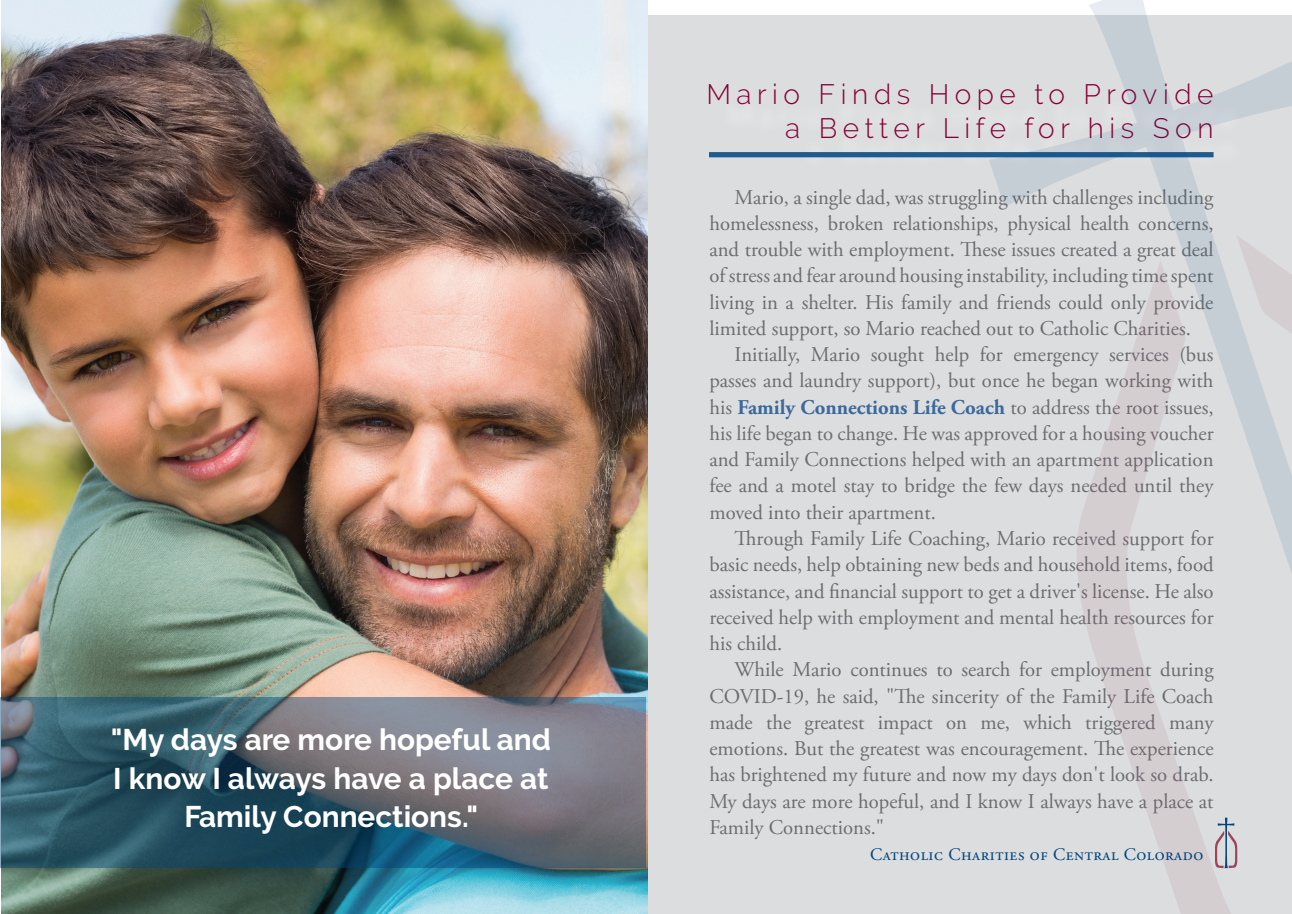
<style>
.page{position:relative;width:1292px;height:914px;background:#fff}
.page>*{position:absolute;margin:0;border:0;box-sizing:border-box;transform-origin:0 0}
.t1{font:700 29.75px/38.5px "Raleway";color:#fff;text-align:center}
.t2{font:300 28px/33.6px "Raleway";letter-spacing:.2em;color:#860037;text-align:right}
.t3{font:21px/26.2px "Adobe Garamond Pro";color:#6c6d70;text-align:justify}
.t4{font:17.5px "Adobe Garamond Pro";letter-spacing:.03em;color:#00447b}
.s1{font-weight:700;color:#3b699b}
</style>
<div class="page">
<div style="left:646px;top:16px;width:646px;height:898px;background:#dcdddf"></div>
<div style="left:709px;top:152px;width:504px;height:5px;background:#1e5b8f"></div>
<img style="left:2px;top:0;width:646px;height:914px">
<svg style="left:988px;top:0;width:304px;height:260px"></svg>
<svg style="left:1077px;top:260px;width:138px;height:654px"></svg>
<svg style="left:0;top:697px;width:646px;height:171px"></svg>
<svg style="left:1215px;top:235px;width:77px;height:679px"></svg>
<h1 class="t1" style="left:111px;top:720px;width:441px">"My days are more hopeful and<br>I know I always have a place at<br>Family Connections."</h1>
<h2 class="t2" style="left:706px;top:77px;width:509px">Mario Finds Hope to Provide a Better Life for his Son</h2>
<p class="t3" style="left:709px;top:184px;width:506px;text-indent:25px">Mario, a single dad, was struggling with challenges including homelessness, broken relationships, physical health concerns, and trouble with employment. These issues created a great deal of stress and fear around housing instability, including time spent living in a shelter. His family and friends could only provide limited support, so Mario reached out to Catholic Charities.</p>
<p class="t3" style="left:709px;top:342px;width:506px;text-indent:25px">Initially, Mario sought help for emergency services (bus passes and laundry support), but once he began working with his <span class="s1">Family Connections Life Coach</span> to address the root issues, his life began to change. He was approved for a housing voucher and Family Connections helped with an apartment application fee and a motel stay to bridge the few days needed until they moved into their apartment.</p>
<p class="t3" style="left:709px;top:526px;width:506px;text-indent:25px">Through Family Life Coaching, Mario received support for basic needs, help obtaining new beds and household items, food assistance, and financial support to get a driver's license. He also received help with employment and mental health resources for his child.</p>
<p class="t3" style="left:709px;top:657px;width:506px;text-indent:25px">While Mario continues to search for employment during COVID-19, he said, "The sincerity of the Family Life Coach made the greatest impact on me, which triggered many emotions. But the greatest was encouragement. The experience has brightened my future and now my days don't look so drab.<br>My days are more hopeful, and I know I always have a place at Family Connections."</p>
<p class="t4" style="left:870px;top:844px;width:335px">Catholic Charities of Central Colorado</p>
</div>
